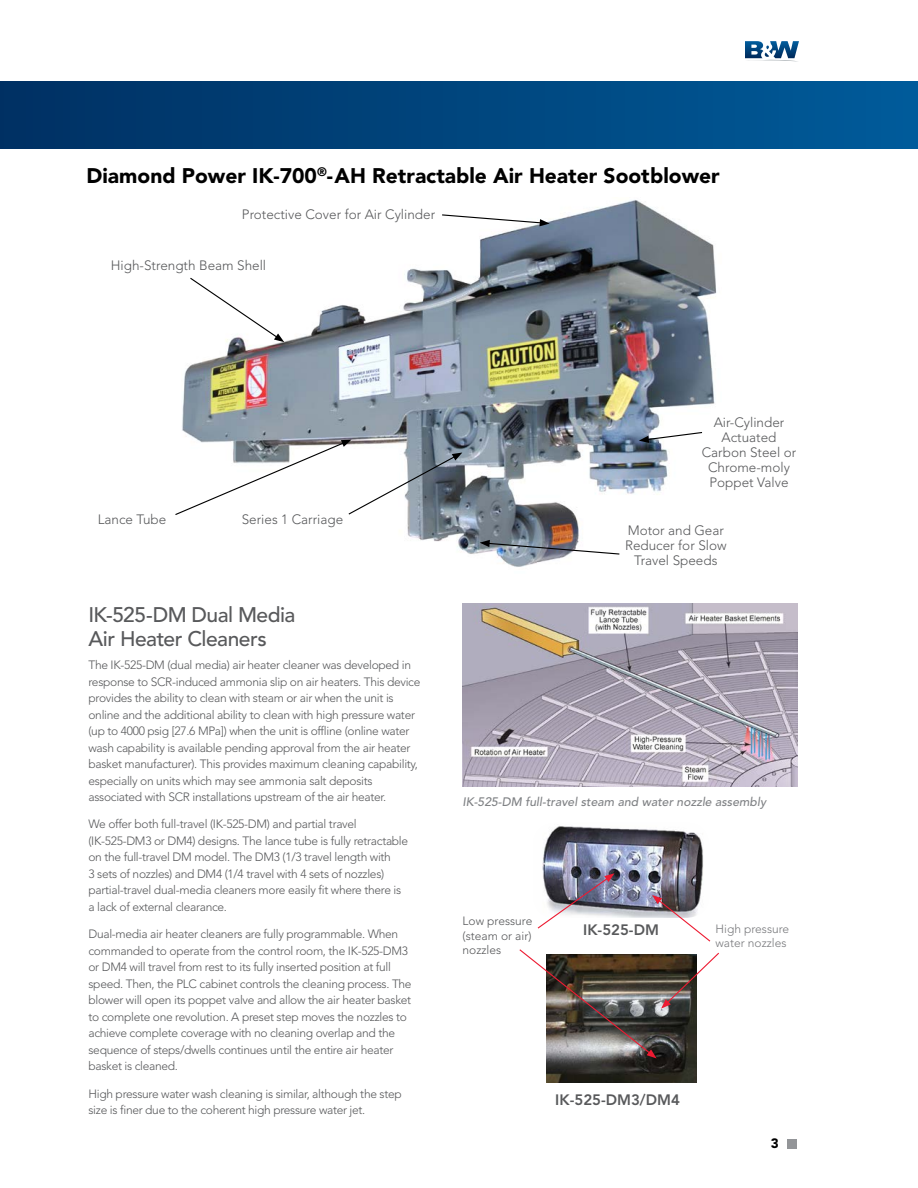
<style>
.page{position:relative;width:918px;height:1188px;background:#fff}
.page>*{position:absolute;margin:0;border:0;box-sizing:border-box;transform-origin:0 0}
.t1{font:900 21px "Avenir LT Std";color:#000}
.t2{font:500 21px/24px "Avenir LT Std";letter-spacing:-.025em;color:#58595b}
.t3{font:800 15px "Avenir LT Std";color:#58595b}
.t4{font:300 13.5px/15px "Avenir LT Std";color:#58595b;text-align:center}
.t5{font:900 13.5px "Avenir LT Std";color:#000}
.t6{font:italic 500 12.3px "Avenir LT Std";color:#808285}
.t7{font:300 12px/16.5px "Avenir LT Std";letter-spacing:-.025em;color:#58595b}
.t8{font:300 12px/14.4px "Avenir LT Std";color:#797a7d}
</style>
<div class="page">
<svg style="left:745px;top:41px;width:54px;height:20px"></svg>
<div style="left:787px;top:1139px;width:9px;height:10px;background:#939598"></div>
<div style="left:0;top:81px;width:918px;height:67px;background:linear-gradient(to right,#003062,#005b9a)"></div>
<img style="left:182px;top:200px;width:535px;height:367px">
<svg style="left:639px;top:431px;width:64px;height:12px"></svg>
<svg style="left:480px;top:540px;width:141px;height:15px"></svg>
<svg style="left:175px;top:440px;width:287px;height:76px"></svg>
<svg style="left:189px;top:277px;width:95px;height:65px"></svg>
<svg style="left:441px;top:214px;width:109px;height:12px"></svg>
<img style="left:546px;top:1059px;width:150px;height:24px">
<img style="left:542px;top:826px;width:161px;height:47px">
<img style="left:463px;top:603px;width:334px;height:183px">
<img style="left:519px;top:873px;width:200px;height:186px">
<h1 class="t1" style="left:87px;top:163px;width:635px">Diamond Power IK-700<sup>®</sup>-AH Retractable Air Heater Sootblower</h1>
<p class="t4" style="left:242px;top:207px;width:195px">Protective Cover for Air Cylinder</p>
<p class="t4" style="left:111px;top:258px;width:157px">High-Strength Beam Shell</p>
<p class="t4" style="left:98px;top:512px;width:70px">Lance Tube</p>
<p class="t4" style="left:242px;top:512px;width:103px">Series 1 Carriage</p>
<h1 class="t2" style="left:88px;top:603px;width:209px">IK-525-DM Dual Media<br>Air Heater Cleaners</h1>
<p class="t7" style="left:88px;top:657px;width:333px">The IK-525-DM (dual media) air heater cleaner was developed in response to SCR-induced ammonia slip on air heaters. This device provides the ability to clean with steam or air when the unit is online and the additional ability to clean with high pressure water (up to 4000 psig [27.6 MPa]) when the unit is offline (online water wash capability is available pending approval from the air heater basket manufacturer). This provides maximum cleaning capability, especially on units which may see ammonia salt deposits associated with SCR installations upstream of the air heater.</p>
<p class="t7" style="left:88px;top:816px;width:321px">We offer both full-travel (IK-525-DM) and partial travel (IK-525-DM3 or DM4) designs. The lance tube is fully retractable on the full-travel DM model. The DM3 (1/3 travel length with<br>3 sets of nozzles) and DM4 (1/4 travel with 4 sets of nozzles) partial-travel dual-media cleaners more easily fit where there is a lack of external clearance.</p>
<p class="t7" style="left:88px;top:926px;width:325px">Dual-media air heater cleaners are fully programmable. When commanded to operate from the control room, the IK-525-DM3 or DM4 will travel from rest to its fully inserted position at full speed. Then, the PLC cabinet controls the cleaning process. The blower will open its poppet valve and allow the air heater basket to complete one revolution. A preset step moves the nozzles to achieve complete coverage with no cleaning overlap and the sequence of steps/dwells continues until the entire air heater basket is cleaned.</p>
<p class="t7" style="left:88px;top:1085px;width:315px">High pressure water wash cleaning is similar, although the step size is finer due to the coherent high pressure water jet.</p>
<p class="t4" style="left:702px;top:415px;width:96px">Air-Cylinder<br>Actuated<br>Carbon Steel or<br>Chrome-moly<br>Poppet Valve</p>
<p class="t4" style="left:625px;top:523px;width:103px">Motor and Gear<br>Reducer for Slow<br>Travel Speeds</p>
<p class="t6" style="left:462px;top:794px;width:305px">IK-525-DM full-travel steam and water nozzle assembly</p>
<p class="t7" style="left:463px;top:914px;width:71px;line-height:14.4px;text-align:justify">Low pressure (steam or air) nozzles</p>
<p class="t3" style="left:583px;top:920px;width:77px">IK-525-DM</p>
<p class="t8" style="left:716px;top:921px;width:75px">High pressure water nozzles</p>
<p class="t3" style="left:555px;top:1090px;width:126px">IK-525-DM3/DM4</p>
<p class="t5" style="left:771px;top:1135px;width:9px">3</p>
</div>
